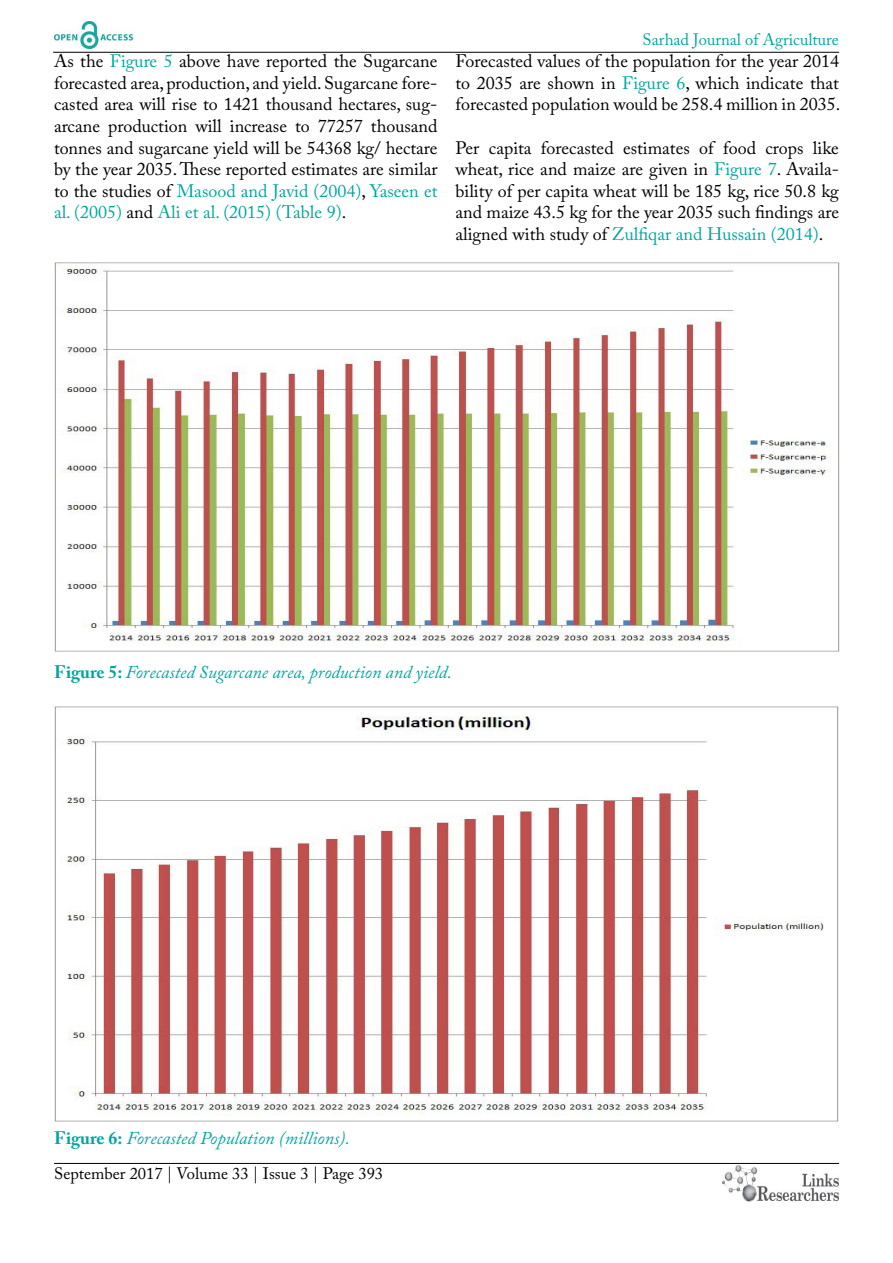
<style>
.page{position:relative;width:893px;height:1263px;background:#fff}
.page>*{position:absolute;margin:0;border:0;box-sizing:border-box;transform-origin:0 0}
.t1{font:18px/21.6px "Adobe Caslon Pro";color:#000;text-align:justify}
.t2{font:italic 18px "Adobe Caslon Pro";color:#00a79e}
.t3{font:16.5px "Adobe Caslon Pro";color:#000}
.t4{font:16.5px "Adobe Caslon Pro";color:#00a79e}
.s1{color:#00a79e}
.s2{font-weight:700;font-style:normal}
</style>
<div class="page">
<hr style="left:53px;top:52px;width:786px;height:1px;background:#000">
<hr style="left:54px;top:1163px;width:785px;height:1px;background:#000">
<img style="left:722px;top:1166px;width:117px;height:36px">
<img style="left:54px;top:22px;width:78px;height:27px">
<img style="left:54px;top:262px;width:785px;height:389px">
<img style="left:54px;top:706px;width:785px;height:415px">
<p class="t4" style="left:643px;top:30px;width:198px">Sarhad Journal of Agriculture</p>
<p class="t1" style="left:54px;top:50px;width:385px">As the <span class="s1">Figure 5</span> above have reported the Sugarcane forecasted area, production, and yield. Sugarcane fore&shy;casted area will rise to 1421 thousand hectares, sug&shy;arcane production will increase to 77257 thousand tonnes and sugarcane yield will be 54368 kg/ hectare by the year 2035. These reported estimates are similar to the studies of <span class="s1">Masood and Javid (2004)</span>, <span class="s1">Yaseen et al. (2005)</span> and <span class="s1">Ali et al. (2015) (Table 9)</span>.</p>
<p class="t1" style="left:455px;top:50px;width:386px">Forecasted values of the population for the year 2014 to 2035 are shown in <span class="s1">Figure 6</span>, which indicate that forecasted population would be 258.4 million in 2035.</p>
<p class="t1" style="left:455px;top:137px;width:385px">Per capita forecasted estimates of food crops like wheat, rice and maize are given in <span class="s1">Figure 7</span>. Availa&shy;bility of per capita wheat will be 185 kg, rice 50.8 kg and maize 43.5 kg for the year 2035 such findings are aligned with study of <span class="s1">Zulfiqar and Hussain (2014)</span>.</p>
<p class="t2" style="left:54px;top:661px;width:399px"><span class="s2">Figure 5:</span> Forecasted Sugarcane area, production and yield.</p>
<p class="t2" style="left:54px;top:1127px;width:297px"><span class="s2">Figure 6:</span> Forecasted Population (millions).</p>
<p class="t3" style="left:54px;top:1164px;width:331px">September 2017 | Volume 33 | Issue 3 | Page 393</p>
</div>
